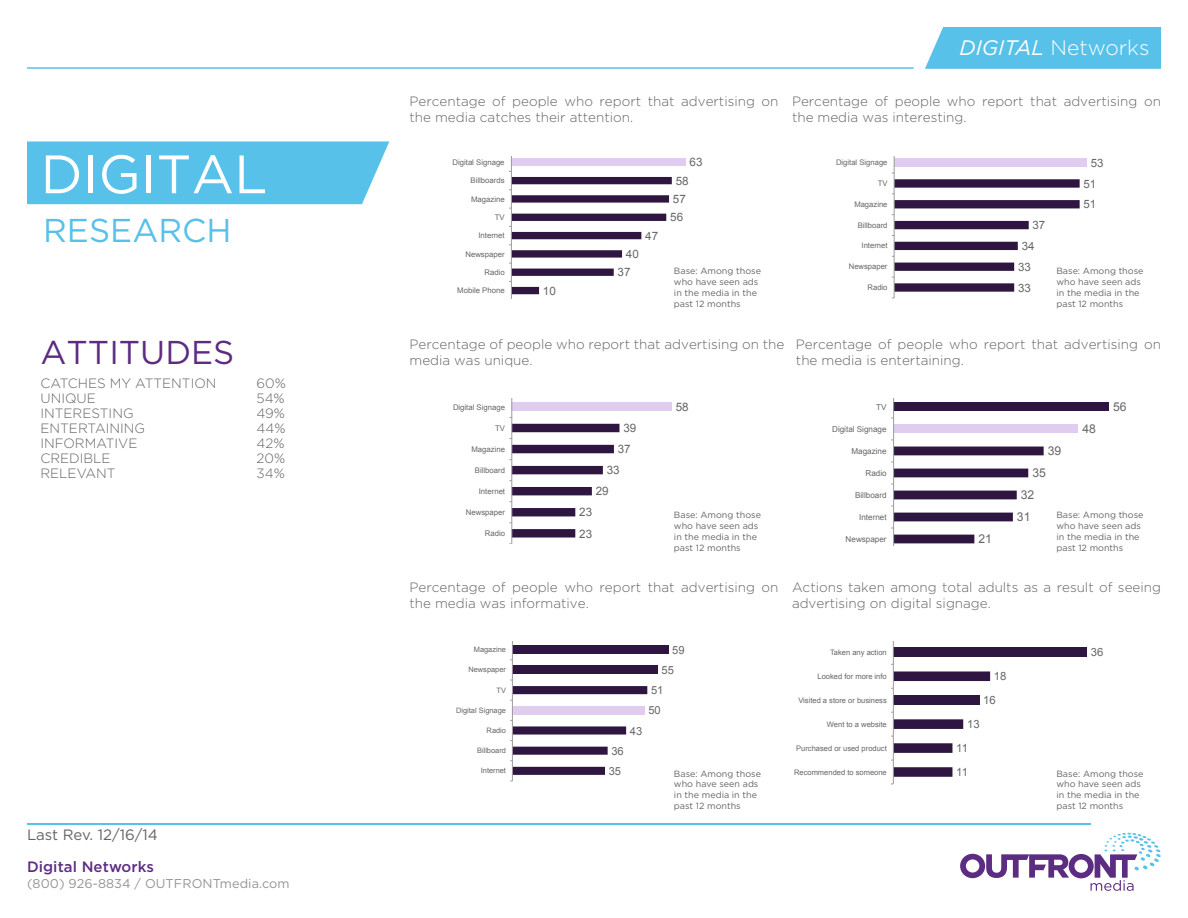
<style>
.page{position:relative;width:1188px;height:918px;background:#fff}
.page>*{position:absolute;margin:0;border:0;box-sizing:border-box;transform-origin:0 0}
.t1{font:54px "Gotham";color:#fff}
.t2{font:33px "Gotham";color:#5c2c82}
.t3{font:33px "Gotham";color:#57c1e9}
.t4{font:300 21px "Gotham";color:#fff}
.t5{font:15px "Gotham";color:#636466}
.t6{font:500 15px "Gotham";letter-spacing:.005em;color:#5c2c82}
.t7{font:300 13.5px/16.2px "Gotham";color:#636466}
.t8{font:12.75px "Gotham";letter-spacing:.005em;color:#939598}
.t9{font:12.15px "Arial";color:#666}
.t10{font:11.7px "Arial";color:#666}
.t11{font:11.55px "Arial";color:#666}
.t12{font:11.4px "Arial";color:#666}
.t13{font:11.1px "Arial";color:#666}
.t14{font:9px/10.8px "Gotham";color:#636466}
.t15{font:8.1px "Arial";color:#666}
.t16{font:7.8px "Arial";color:#666}
.t17{font:7.65px "Arial";color:#666}
.t18{font:7.5px "Arial";color:#666}
.s1{font-weight:400;font-style:italic}
</style>
<div class="page">
<div style="left:27px;top:141px;width:362px;height:63px;background:#57c1e9"></div>
<hr style="left:27px;top:824px;width:1063px;height:1px;background:#57c1e9">
<svg style="left:960px;top:833px;width:201px;height:58px"></svg>
<div style="left:894px;top:425px;width:184px;height:8px;background:#dfccee"></div>
<div style="left:894px;top:403px;width:215px;height:8px;background:#2e1641"></div>
<hr style="left:893px;top:398px;width:1px;height:147px;background:#9c9c9c">
<svg style="left:891px;top:447px;width:153px;height:96px"></svg>
<div style="left:893px;top:648px;width:194px;height:9px;background:#2e1641"></div>
<hr style="left:893px;top:642px;width:1px;height:142px;background:#9c9c9c">
<svg style="left:891px;top:671px;width:99px;height:106px"></svg>
<div style="left:894px;top:158px;width:193px;height:9px;background:#dfccee"></div>
<hr style="left:894px;top:157px;width:1px;height:141px;background:#9c9c9c">
<svg style="left:892px;top:173px;width:188px;height:119px"></svg>
<div style="left:512px;top:403px;width:160px;height:8px;background:#dfccee"></div>
<hr style="left:512px;top:398px;width:1px;height:145px;background:#9c9c9c">
<svg style="left:509px;top:424px;width:110px;height:114px"></svg>
<div style="left:512px;top:666px;width:146px;height:8px;background:#2e1641"></div>
<div style="left:512px;top:646px;width:157px;height:8px;background:#2e1641"></div>
<hr style="left:512px;top:642px;width:1px;height:139px;background:#9c9c9c">
<svg style="left:510px;top:680px;width:137px;height:95px"></svg>
<div style="left:511px;top:159px;width:175px;height:7px;background:#dfccee"></div>
<hr style="left:511px;top:157px;width:1px;height:141px;background:#9c9c9c">
<svg style="left:509px;top:171px;width:163px;height:128px"></svg>
<div style="left:925px;top:27px;width:236px;height:42px;background:#57c1e9"></div>
<hr style="left:27px;top:67px;width:887px;height:2px;background:#57c1e9">
<h1 class="t1" style="left:40px;top:140px;width:229px">DIGITAL</h1>
<h2 class="t3" style="left:43px;top:209px;width:190px">RESEARCH</h2>
<h2 class="t2" style="left:40px;top:331px;width:195px">ATTITUDES</h2>
<p class="t7" style="left:40px;top:374px;width:178px">CATCHES MY ATTENTION</p>
<p class="t7" style="left:256px;top:374px;width:31px">60%</p>
<p class="t7" style="left:40px;top:389px;width:57px">UNIQUE</p>
<p class="t7" style="left:256px;top:389px;width:30px">54%</p>
<p class="t7" style="left:40px;top:404px;width:95px">INTERESTING</p>
<p class="t7" style="left:256px;top:404px;width:30px">49%</p>
<p class="t7" style="left:40px;top:419px;width:106px">ENTERTAINING</p>
<p class="t7" style="left:256px;top:419px;width:31px">44%</p>
<p class="t7" style="left:40px;top:434px;width:98px">INFORMATIVE</p>
<p class="t7" style="left:256px;top:434px;width:30px">42%</p>
<p class="t7" style="left:40px;top:449px;width:72px">CREDIBLE</p>
<p class="t7" style="left:256px;top:449px;width:30px">20%</p>
<p class="t7" style="left:40px;top:464px;width:77px">RELEVANT</p>
<p class="t7" style="left:256px;top:464px;width:30px">34%</p>
<p class="t5" style="left:27px;top:825px;width:133px">Last Rev. 12/16/14</p>
<p class="t8" style="left:27px;top:875px;width:264px">(800) 926-8834 / OUTFRONTmedia.com</p>
<p class="t6" style="left:27px;top:857px;width:129px">Digital Networks</p>
<h3 class="t4" style="left:959px;top:34px;width:192px"><span class="s1">DIGITAL</span> Networks</h3>
<p class="t7" style="left:410px;top:93px;width:370px">Percentage of people who report that advertising on the media catches their attention.</p>
<p class="t17" style="left:453px;top:157px;width:54px">Digital Signage</p>
<p class="t11" style="left:690px;top:155px;width:14px">63</p>
<p class="t17" style="left:471px;top:176px;width:36px">Billboards</p>
<p class="t11" style="left:676px;top:173px;width:14px">58</p>
<p class="t17" style="left:471px;top:194px;width:35px">Magazine</p>
<p class="t11" style="left:673px;top:192px;width:14px">57</p>
<p class="t17" style="left:495px;top:212px;width:11px">TV</p>
<p class="t11" style="left:670px;top:210px;width:14px">56</p>
<p class="t17" style="left:478px;top:230px;width:28px">Internet</p>
<p class="t11" style="left:645px;top:228px;width:14px">47</p>
<p class="t17" style="left:465px;top:249px;width:41px">Newspaper</p>
<p class="t11" style="left:626px;top:246px;width:14px">40</p>
<p class="t17" style="left:484px;top:267px;width:22px">Radio</p>
<p class="t17" style="left:457px;top:285px;width:49px">Mobile Phone</p>
<p class="t11" style="left:543px;top:283px;width:14px">10</p>
<p class="t11" style="left:618px;top:265px;width:14px">37</p>
<p class="t14" style="left:674px;top:265px;width:89px">Base: Among those who have seen ads in the media in the past 12 months</p>
<p class="t7" style="left:792px;top:93px;width:370px">Percentage of people who report that advertising on the media was interesting.</p>
<p class="t17" style="left:836px;top:158px;width:53px">Digital Signage</p>
<p class="t11" style="left:1091px;top:155px;width:14px">53</p>
<p class="t17" style="left:878px;top:178px;width:11px">TV</p>
<p class="t11" style="left:1084px;top:176px;width:14px">51</p>
<p class="t17" style="left:854px;top:199px;width:35px">Magazine</p>
<p class="t11" style="left:1084px;top:197px;width:14px">51</p>
<p class="t17" style="left:858px;top:220px;width:31px">Billboard</p>
<p class="t11" style="left:1033px;top:218px;width:14px">37</p>
<p class="t17" style="left:862px;top:241px;width:28px">Internet</p>
<p class="t11" style="left:1022px;top:238px;width:14px">34</p>
<p class="t17" style="left:849px;top:262px;width:40px">Newspaper</p>
<p class="t17" style="left:868px;top:282px;width:21px">Radio</p>
<p class="t11" style="left:1018px;top:259px;width:14px">33</p>
<p class="t11" style="left:1018px;top:280px;width:14px">33</p>
<p class="t14" style="left:1056px;top:265px;width:89px">Base: Among those who have seen ads in the media in the past 12 months</p>
<p class="t7" style="left:410px;top:336px;width:376px">Percentage of people who report that advertising on the media was unique.</p>
<p class="t7" style="left:796px;top:336px;width:367px">Percentage of people who report that advertising on the media is entertaining.</p>
<p class="t16" style="left:453px;top:402px;width:54px">Digital Signage</p>
<p class="t10" style="left:676px;top:399px;width:14px">58</p>
<p class="t15" style="left:876px;top:402px;width:12px">TV</p>
<p class="t9" style="left:1113px;top:399px;width:15px">56</p>
<p class="t16" style="left:495px;top:423px;width:11px">TV</p>
<p class="t10" style="left:623px;top:420px;width:14px">39</p>
<p class="t15" style="left:832px;top:424px;width:56px">Digital Signage</p>
<p class="t9" style="left:1082px;top:421px;width:15px">48</p>
<p class="t16" style="left:472px;top:444px;width:35px">Magazine</p>
<p class="t10" style="left:618px;top:442px;width:14px">37</p>
<p class="t15" style="left:852px;top:446px;width:37px">Magazine</p>
<p class="t9" style="left:1048px;top:443px;width:15px">39</p>
<p class="t16" style="left:475px;top:465px;width:32px">Billboard</p>
<p class="t10" style="left:607px;top:463px;width:14px">33</p>
<p class="t15" style="left:865px;top:468px;width:23px">Radio</p>
<p class="t9" style="left:1032px;top:465px;width:15px">35</p>
<p class="t16" style="left:479px;top:486px;width:28px">Internet</p>
<p class="t10" style="left:596px;top:484px;width:14px">29</p>
<p class="t15" style="left:855px;top:490px;width:33px">Billboard</p>
<p class="t9" style="left:1021px;top:487px;width:15px">32</p>
<p class="t16" style="left:466px;top:507px;width:41px">Newspaper</p>
<p class="t16" style="left:485px;top:528px;width:22px">Radio</p>
<p class="t10" style="left:579px;top:505px;width:14px">23</p>
<p class="t10" style="left:579px;top:526px;width:14px">23</p>
<p class="t14" style="left:674px;top:509px;width:89px">Base: Among those who have seen ads in the media in the past 12 months</p>
<p class="t15" style="left:859px;top:512px;width:29px">Internet</p>
<p class="t15" style="left:846px;top:534px;width:42px">Newspaper</p>
<p class="t9" style="left:978px;top:531px;width:15px">21</p>
<p class="t9" style="left:1017px;top:509px;width:15px">31</p>
<p class="t14" style="left:1056px;top:509px;width:89px">Base: Among those who have seen ads in the media in the past 12 months</p>
<p class="t7" style="left:410px;top:579px;width:370px">Percentage of people who report that advertising on the media was informative.</p>
<p class="t7" style="left:792px;top:579px;width:371px">Actions taken among total adults as a result of seeing advertising on digital signage.</p>
<p class="t18" style="left:474px;top:645px;width:34px">Magazine</p>
<p class="t13" style="left:672px;top:643px;width:14px">59</p>
<p class="t18" style="left:830px;top:647px;width:58px">Taken any action</p>
<p class="t12" style="left:1091px;top:645px;width:14px">36</p>
<p class="t18" style="left:468px;top:665px;width:39px">Newspaper</p>
<p class="t13" style="left:662px;top:663px;width:14px">55</p>
<p class="t18" style="left:818px;top:671px;width:71px">Looked for more info</p>
<p class="t12" style="left:994px;top:669px;width:14px">18</p>
<p class="t18" style="left:497px;top:685px;width:11px">TV</p>
<p class="t18" style="left:456px;top:705px;width:51px">Digital Signage</p>
<p class="t13" style="left:651px;top:683px;width:14px">51</p>
<p class="t13" style="left:648px;top:703px;width:14px">50</p>
<p class="t18" style="left:798px;top:695px;width:90px">Visited a store or business</p>
<p class="t12" style="left:983px;top:693px;width:14px">16</p>
<p class="t18" style="left:487px;top:725px;width:21px">Radio</p>
<p class="t13" style="left:630px;top:723px;width:14px">43</p>
<p class="t18" style="left:827px;top:719px;width:61px">Went to a website</p>
<p class="t12" style="left:967px;top:717px;width:14px">13</p>
<p class="t18" style="left:477px;top:746px;width:30px">Billboard</p>
<p class="t13" style="left:611px;top:744px;width:14px">36</p>
<p class="t18" style="left:796px;top:743px;width:92px">Purchased or used product</p>
<p class="t12" style="left:956px;top:741px;width:13px">11</p>
<p class="t18" style="left:481px;top:766px;width:27px">Internet</p>
<p class="t13" style="left:609px;top:764px;width:14px">35</p>
<p class="t14" style="left:674px;top:768px;width:89px">Base: Among those who have seen ads in the media in the past 12 months</p>
<p class="t18" style="left:794px;top:767px;width:94px">Recommended to someone</p>
<p class="t12" style="left:956px;top:765px;width:13px">11</p>
<p class="t14" style="left:1056px;top:768px;width:89px">Base: Among those who have seen ads in the media in the past 12 months</p>
</div>
